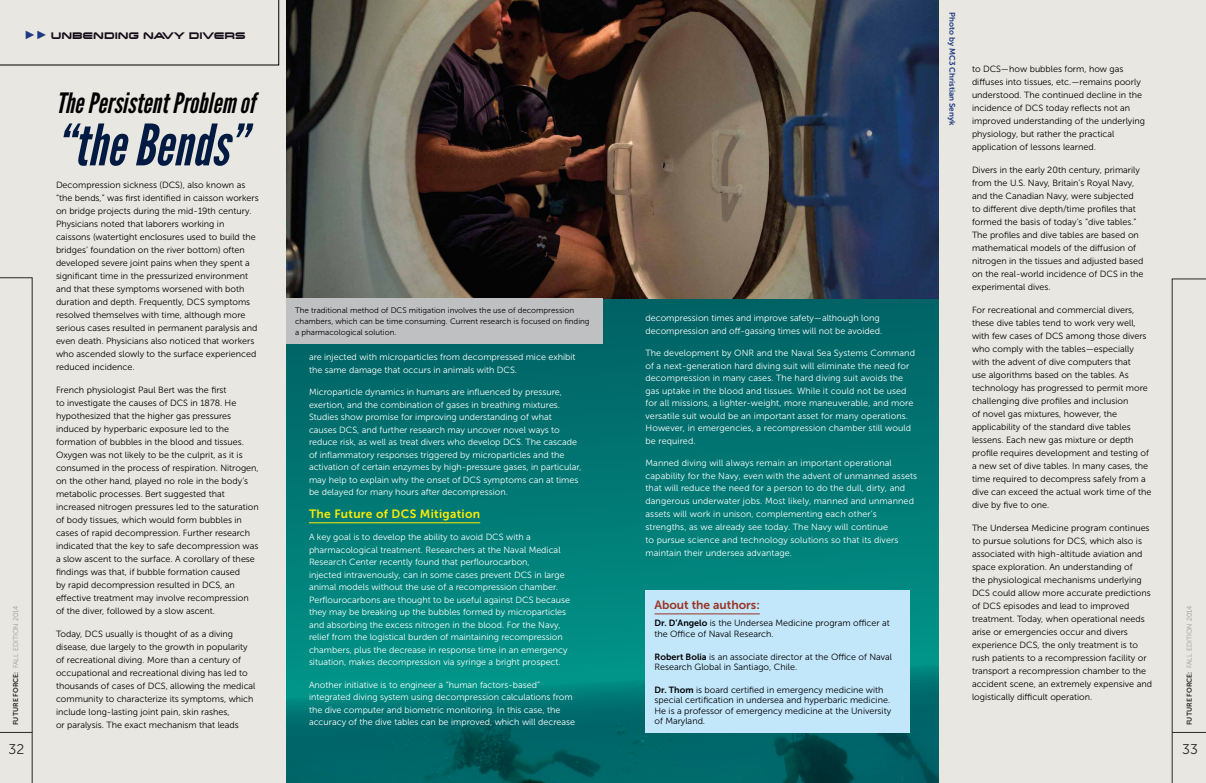
<style>
.page{position:relative;width:1206px;height:783px;background:#fff}
.page>*{position:absolute;margin:0;border:0;box-sizing:border-box;transform-origin:0 0}
.t1{font:italic 57px "League Gothic";color:#031a43}
.t2{font:italic 28px "League Gothic";color:#000}
.t3{font:14px "Museo Sans 300";color:#000}
.t4{font:12px "Museo Sans 700";letter-spacing:.025em;color:#ffed00}
.t5{font:700 12px "Changeling Neo";letter-spacing:.05em;color:#140e1a}
.t6{font:12px "Museo Sans 700";color:#9a3324}
.t7{font:9px/13px "Museo Sans 300";color:#000}
.t8{font:9px/12.5px "Museo Sans 300";color:#fff}
.t9{font:8px/11px "Museo Sans 300";color:#000}
.t10{font:8px "Museo Sans 700";color:#1d3983}
.t11{font:7px "Museo Sans 300";color:#969798}
.s1{font-family:"Arial";font-weight:400;color:#1d3983}
.s2{font-family:"Museo Sans 700"}
.s3{font-family:"Museo Sans 700";color:#000}
</style>
<div class="page">
<div style="left:0;top:0;width:286px;height:783px;background:#e9e7e1"></div>
<div style="left:939px;top:0;width:267px;height:783px;background:#e9e7e1"></div>
<svg style="left:286px;top:298px;width:653px;height:366px;background:#017774"></svg>
<img style="left:286px;top:664px;width:653px;height:119px">
<hr style="left:309px;top:523px;width:171px;height:1px;background:#ffed00">
<svg style="left:0;top:0;width:279px;height:65px"></svg>
<div style="left:646px;top:591px;width:264px;height:142px;background:#c2e6fa"></div>
<hr style="left:654px;top:614px;width:106px;height:1px;background:#9a3324">
<img style="left:286px;top:0;width:653px;height:298px">
<div style="left:286px;top:298px;width:317px;height:46px;background:#bfc0c1"></div>
<p class="t10" style="left:957px;top:12px;width:115px;rotate:90deg">Photo by MC3 Christian Senyk</p>
<h3 class="t5" style="left:24px;top:28px;width:223px"><span class="s1">►►</span> UNBENDING NAVY DIVERS</h3>
<p class="t7" style="left:972px;top:62px;width:175px">to DCS—how bubbles form, how gas diffuses into tissues, etc.—remains poorly understood. The continued decline in the incidence of DCS today reflects not an improved understanding of the underlying physiology, but rather the practical application of lessons learned.</p>
<p class="t7" style="left:972px;top:163px;width:173px">Divers in the early 20th century, primarily from the U.S. Navy, Britain’s Royal Navy, and the Canadian Navy, were subjected to different dive depth/time profiles that formed the basis of today’s “dive tables.” The profiles and dive tables are based on mathematical models of the diffusion of nitrogen in the tissues and adjusted based on the real-world incidence of DCS in the experimental dives.</p>
<p class="t7" style="left:972px;top:303px;width:181px">For recreational and commercial divers, these dive tables tend to work very well, with few cases of DCS among those divers who comply with the tables—especially with the advent of dive computers that<br>use algorithms based on the tables. As technology has progressed to permit more challenging dive profiles and inclusion<br>of novel gas mixtures, however, the applicability of the standard dive tables lessens. Each new gas mixture or depth profile requires development and testing of a new set of dive tables. In many cases, the time required to decompress safely from a dive can exceed the actual work time of the dive by five to one.</p>
<p class="t7" style="left:972px;top:521px;width:182px">The Undersea Medicine program continues to pursue solutions for DCS, which also is associated with high-altitude aviation and space exploration. An understanding of<br>the physiological mechanisms underlying DCS could allow more accurate predictions of DCS episodes and lead to improved treatment. Today, when operational needs arise or emergencies occur and divers experience DCS, the only treatment is to rush patients to a recompression facility or transport a recompression chamber to the accident scene, an extremely expensive and logistically difficult operation.</p>
<h2 class="t2" style="left:56px;top:87px;width:201px">The Persistent Problem of</h2>
<h1 class="t1" style="left:56px;top:111px;width:192px">“the Bends”</h1>
<p class="t7" style="left:56px;top:179px;width:204px">Decompression sickness (DCS), also known as “the bends,” was first identified in caisson workers on bridge projects during the mid-19th century.<br>Physicians noted that laborers working in caissons (watertight enclosures used to build the bridges’ foundation on the river bottom) often developed severe joint pains when they spent a significant time in the pressurized environment and that these symptoms worsened with both duration and depth. Frequently, DCS symptoms resolved themselves with time, although more serious cases resulted in permanent paralysis and even death. Physicians also noticed that workers who ascended slowly to the surface experienced reduced incidence.</p>
<p class="t7" style="left:56px;top:384px;width:204px">French physiologist Paul Bert was the first<br>to investigate the causes of DCS in 1878. He hypothesized that the higher gas pressures induced by hyperbaric exposure led to the formation of bubbles in the blood and tissues.<br>Oxygen was not likely to be the culprit, as it is consumed in the process of respiration. Nitrogen, on the other hand, played no role in the body’s metabolic processes. Bert suggested that increased nitrogen pressures led to the saturation of body tissues, which would form bubbles in cases of rapid decompression. Further research indicated that the key to safe decompression was a slow ascent to the surface. A corollary of these findings was that, if bubble formation caused<br>by rapid decompression resulted in DCS, an effective treatment may involve recompression of the diver, followed by a slow ascent.</p>
<p class="t7" style="left:56px;top:628px;width:201px">Today, DCS usually is thought of as a diving disease, due largely to the growth in popularity of recreational diving. More than a century of occupational and recreational diving has led to thousands of cases of DCS, allowing the medical community to characterize its symptoms, which include long-lasting joint pain, skin rashes,<br>or paralysis. The exact mechanism that leads</p>
<p class="t9" style="left:295px;top:305px;width:296px">The traditional method of DCS mitigation involves the use of decompression chambers, which can be time consuming. Current research is focused on finding a pharmacological solution.</p>
<p class="t8" style="left:646px;top:312px;width:238px">decompression times and improve safety—although long decompression and off-gassing times will not be avoided.</p>
<p class="t8" style="left:646px;top:347px;width:271px">The development by ONR and the Naval Sea Systems Command of a next-generation hard diving suit will eliminate the need for decompression in many cases. The hard diving suit avoids the gas uptake in the blood and tissues. While it could not be used for all missions, a lighter-weight, more maneuverable, and more versatile suit would be an important asset for many operations.<br>However, in emergencies, a recompression chamber still would be required.</p>
<p class="t8" style="left:646px;top:457px;width:273px;line-height:12.8px">Manned diving will always remain an important operational capability for the Navy, even with the advent of unmanned assets that will reduce the need for a person to do the dull, dirty, and dangerous underwater jobs. Most likely, manned and unmanned assets will work in unison, complementing each other’s strengths, as we already see today. The Navy will continue<br>to pursue science and technology solutions so that its divers maintain their undersea advantage.</p>
<p class="t8" style="left:309px;top:350px;width:268px;line-height:13px">are injected with microparticles from decompressed mice exhibit the same damage that occurs in animals with DCS.</p>
<p class="t8" style="left:309px;top:386px;width:274px">Microparticle dynamics in humans are influenced by pressure, exertion, and the combination of gases in breathing mixtures.<br>Studies show promise for improving understanding of what causes DCS, and further research may uncover novel ways to reduce risk, as well as treat divers who develop DCS. The cascade of inflammatory responses triggered by microparticles and the activation of certain enzymes by high-pressure gases, in particular, may help to explain why the onset of DCS symptoms can at times be delayed for many hours after decompression.</p>
<h3 class="t4" style="left:309px;top:507px;width:173px">The Future of DCS Mitigation</h3>
<p class="t8" style="left:309px;top:531px;width:263px">A key goal is to develop the ability to avoid DCS with a pharmacological treatment. Researchers at the Naval Medical Research Center recently found that perflourocarbon,<br>injected intravenously, can in some cases prevent DCS in large animal models without the use of a recompression chamber.<br>Perflourocarbons are thought to be useful against DCS because they may be breaking up the bubbles formed by microparticles and absorbing the excess nitrogen in the blood. For the Navy, relief from the logistical burden of maintaining recompression chambers, plus the decrease in response time in an emergency situation, makes decompression via syringe a bright prospect.</p>
<p class="t8" style="left:309px;top:679px;width:268px">Another initiative is to engineer a “human factors-based” integrated diving system using decompression calculations from the dive computer and biometric monitoring. In this case, the accuracy of the dive tables can be improved, which will decrease</p>
<h3 class="t6" style="left:654px;top:598px;width:107px">About the authors:</h3>
<p class="t7" style="left:654px;top:618px;width:237px;line-height:10.4px"><span class="s2">Dr. D’Angelo</span> is the Undersea Medicine program officer at the Office of Naval Research.</p>
<p class="t7" style="left:654px;top:651px;width:239px;line-height:10.3px"><span class="s2">Robert Bolia</span> is an associate director at the Office of Naval<br>Research Global in Santiago, Chile.</p>
<p class="t7" style="left:654px;top:685px;width:238px;line-height:10.3px"><span class="s2">Dr. Thom</span> is board certified in emergency medicine with special certification in undersea and hyperbaric medicine.<br>He is a professor of emergency medicine at the University of Maryland.</p>
<p class="t11" style="left:12px;top:725px;width:121px;rotate:-90deg"><span class="s3">FUTURE FORCE:</span> FALL EDITION 2014</p>
<p class="t11" style="left:1186px;top:725px;width:121px;rotate:-90deg"><span class="s3">FUTURE FORCE:</span> FALL EDITION 2014</p>
<h3 class="t3" style="left:9px;top:742px;width:17px">32</h3>
<h3 class="t3" style="left:1182px;top:742px;width:17px">33</h3>
</div>
